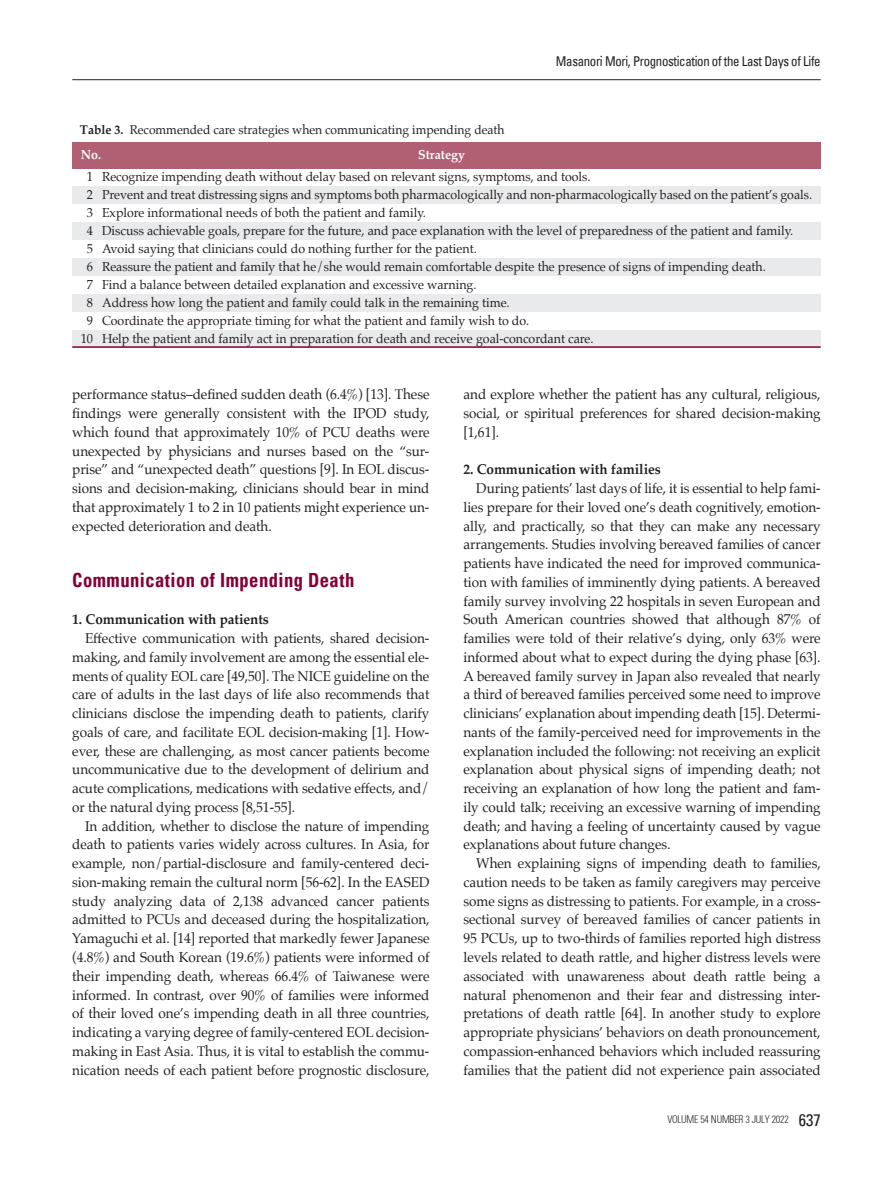
<style>
.page{position:relative;width:893px;height:1191px;background:#fff}
.page>*{position:absolute;margin:0;border:0;box-sizing:border-box;transform-origin:0 0}
.t1{font:700 condensed 19.5px "Univers";letter-spacing:.025em;color:#840037;scale:.95 1}
.t2{font:14.25px/18.8px "Palatino";letter-spacing:-.005em;color:#231f20;text-align:justify;scale:.95 1}
.t3{font:700 14.25px "Palatino";letter-spacing:-.005em;color:#231f20;scale:.95 1}
.t4{font:condensed 13.5px "Univers";letter-spacing:-.025em;color:#231f20;scale:.95 1}
.t5{font:13.05px "Palatino";color:#231f20;scale:.95 1}
.t6{font:700 13.05px "Palatino";color:#fff;scale:.95 1}
.t7{font:12.75px "Palatino";color:#231f20;scale:.95 1}
.t8{font:300 condensed 10.5px "Univers";letter-spacing:-.02em;color:#231f20;scale:.95 1}
.s1{font-weight:700}
.s2{font-weight:400;font-size:16.5px}
</style>
<div class="page">
<hr style="left:72px;top:79px;width:749px;height:1px;background:#231f20">
<div style="left:72px;top:142px;width:749px;height:26px;background:#b06072"></div>
<div style="left:72px;top:186px;width:749px;height:17px;background:#e9eaeb"></div>
<div style="left:72px;top:330px;width:749px;height:17px;background:#e9eaeb"></div>
<div style="left:72px;top:222px;width:749px;height:17px;background:#e9eaeb"></div>
<div style="left:72px;top:258px;width:749px;height:17px;background:#e9eaeb"></div>
<div style="left:72px;top:294px;width:749px;height:17px;background:#e9eaeb"></div>
<hr style="left:72px;top:346px;width:749px;height:2px;background:#840037">
<p class="t4" style="left:556px;top:53px;width:280px">Masanori Mori, Prognostication of the Last Days of Life</p>
<p class="t7" style="left:80px;top:119px;width:448px"><span class="s1">Table 3.</span> Recommended care strategies when communicating impending death</p>
<p class="t6" style="left:81px;top:143px;width:23px">No.</p>
<p class="t6" style="left:418px;top:143px;width:51px">Strategy</p>
<p class="t5" style="left:87px;top:166px;width:532px">1 Recognize impending death without delay based on relevant signs, symptoms, and tools.</p>
<p class="t5" style="left:87px;top:184px;width:765px">2 Prevent and treat distressing signs and symptoms both pharmacologically and non-pharmacologically based on the patient’s goals.</p>
<p class="t5" style="left:87px;top:202px;width:358px">3 Explore informational needs of both the patient and family.</p>
<p class="t5" style="left:87px;top:220px;width:745px">4 Discuss achievable goals, prepare for the future, and pace explanation with the level of preparedness of the patient and family.</p>
<p class="t5" style="left:87px;top:238px;width:412px">5 Avoid saying that clinicians could do nothing further for the patient.</p>
<p class="t5" style="left:87px;top:256px;width:716px">6 Reassure the patient and family that he/she would remain comfortable despite the presence of signs of impending death.</p>
<p class="t5" style="left:87px;top:274px;width:412px">7 Find a balance between detailed explanation and excessive warning.</p>
<p class="t5" style="left:87px;top:292px;width:446px">8 Address how long the patient and family could talk in the remaining time.</p>
<p class="t5" style="left:87px;top:310px;width:467px">9 Coordinate the appropriate timing for what the patient and family wish to do.</p>
<p class="t5" style="left:81px;top:328px;width:541px">10 Help the patient and family act in preparation for death and receive goal-concordant care.</p>
<p class="t2" style="left:72px;top:385px;width:378px">performance status–defined sudden death (6.4%) [13]. These findings were generally consistent with the IPOD study, which found that approximately 10% of PCU deaths were unexpected by physicians and nurses based on the “sur&shy;prise” and “unexpected death” questions [9]. In EOL discus&shy;sions and decision-making, clinicians should bear in mind that approximately 1 to 2 in 10 patients might experience un&shy;expected deterioration and death.</p>
<p class="t1" style="left:72px;top:568px;width:298px">Communication of Impending Death</p>
<p class="t3" style="left:72px;top:607px;width:208px">1. Communication with patients</p>
<p class="t2" style="left:72px;top:629px;width:378px;text-indent:13px">Effective communication with patients, shared decision&shy;making, and family involvement are among the essential ele&shy;ments of quality EOL care [49,50]. The NICE guideline on the care of adults in the last days of life also recommends that clinicians disclose the impending death to patients, clarify goals of care, and facilitate EOL decision-making [1]. How&shy;ever, these are challenging, as most cancer patients become uncommunicative due to the development of delirium and acute complications, medications with sedative effects, and/ or the natural dying process [8,51-55].</p>
<p class="t2" style="left:72px;top:816px;width:378px;text-indent:13px">In addition, whether to disclose the nature of impending death to patients varies widely across cultures. In Asia, for example, non/partial-disclosure and family-centered deci&shy;sion-making remain the cultural norm [56-62]. In the EASED study analyzing data of 2,138 advanced cancer patients admitted to PCUs and deceased during the hospitalization, Yamaguchi et al. [14] reported that markedly fewer Japanese (4.8%) and South Korean (19.6%) patients were informed of their impending death, whereas 66.4% of Taiwanese were informed. In contrast, over 90% of families were informed of their loved one’s impending death in all three countries, indicating a varying degree of family-centered EOL decision&shy;making in East Asia. Thus, it is vital to establish the commu&shy;nication needs of each patient before prognostic disclosure,</p>
<p class="t2" style="left:463px;top:385px;width:377px">and explore whether the patient has any cultural, religious, social, or spiritual preferences for shared decision-making [1,61].</p>
<p class="t3" style="left:463px;top:457px;width:209px">2. Communication with families</p>
<p class="t2" style="left:463px;top:479px;width:378px;text-indent:13px">During patients’ last days of life, it is essential to help fami&shy;lies prepare for their loved one’s death cognitively, emotion&shy;ally, and practically, so that they can make any necessary arrangements. Studies involving bereaved families of cancer patients have indicated the need for improved communica&shy;tion with families of imminently dying patients. A bereaved family survey involving 22 hospitals in seven European and South American countries showed that although 87% of families were told of their relative’s dying, only 63% were informed about what to expect during the dying phase [63].<br>A bereaved family survey in Japan also revealed that nearly a third of bereaved families perceived some need to improve clinicians’ explanation about impending death [15]. Determi&shy;nants of the family-perceived need for improvements in the explanation included the following: not receiving an explicit explanation about physical signs of impending death; not receiving an explanation of how long the patient and fam&shy;ily could talk; receiving an excessive warning of impending death; and having a feeling of uncertainty caused by vague explanations about future changes.</p>
<p class="t2" style="left:463px;top:854px;width:378px;text-indent:13px">When explaining signs of impending death to families, caution needs to be taken as family caregivers may perceive some signs as distressing to patients. For example, in a cross&shy;sectional survey of bereaved families of cancer patients in 95 PCUs, up to two-thirds of families reported high distress levels related to death rattle, and higher distress levels were associated with unawareness about death rattle being a natural phenomenon and their fear and distressing inter&shy;pretations of death rattle [64]. In another study to explore appropriate physicians’ behaviors on death pronouncement, compassion-enhanced behaviors which included reassuring families that the patient did not experience pain associated</p>
<p class="t8" style="left:667px;top:1113px;width:163px">VOLUME 54 NUMBER 3 JULY 2022 <span class="s2">637</span></p>
</div>
